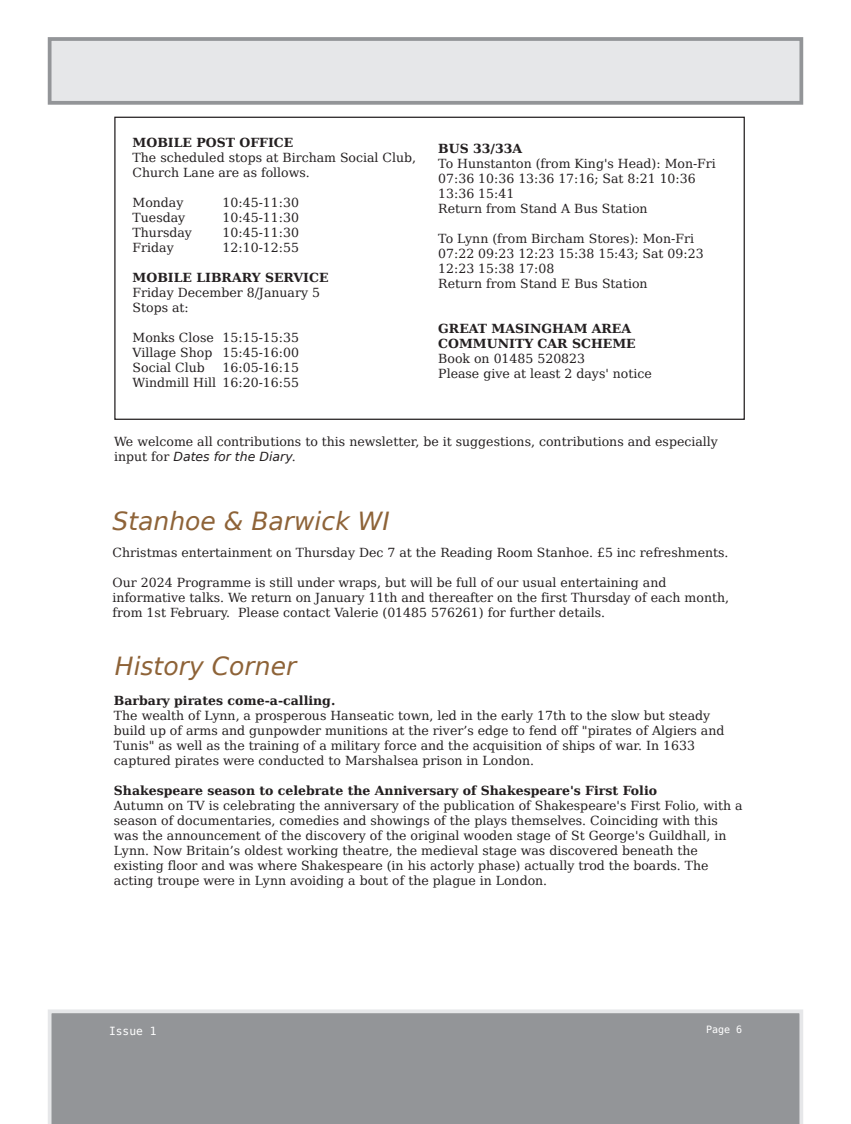
<style>
.page{position:relative;width:851px;height:1124px;background:#fff}
.page>*{position:absolute;margin:0;border:0;box-sizing:border-box;transform-origin:0 0}
.t1{font:italic 25px "Bitstream Vera Sans";color:#8e6338}
.t2{font:12.5px/15px "Bitstream Vera Serif";color:#231f20}
.t3{font:700 12.5px/15px "Bitstream Vera Serif";color:#231f20}
.t4{font:italic 12.5px "Bitstream Vera Sans";color:#231f20}
.t5{font:11.25px "Bitstream Vera Sans Mono";color:#fff}
.t6{font:10px "Bitstream Vera Sans Mono";color:#fff}
.s1{font-family:"Bitstream Vera Serif";font-style:normal}
</style>
<div class="page">
<div style="left:48px;top:1009px;width:755px;height:114px;background:#939598"></div>
<div style="left:50px;top:39px;width:751px;height:64px;background:#e6e7e9"></div>
<div style="left:48px;top:37px;width:755px;height:68px;border:4px solid #939598"></div>
<p class="t3" style="left:132px;top:135px;width:162px">MOBILE POST OFFICE</p>
<p class="t2" style="left:132px;top:150px;width:285px">The scheduled stops at Bircham Social Club,<br>Church Lane are as follows.</p>
<p class="t2" style="left:132px;top:195px;width:52px">Monday</p>
<p class="t2" style="left:222px;top:195px;width:78px">10:45-11:30</p>
<p class="t2" style="left:132px;top:210px;width:54px">Tuesday</p>
<p class="t2" style="left:222px;top:210px;width:78px">10:45-11:30</p>
<p class="t2" style="left:132px;top:225px;width:61px">Thursday</p>
<p class="t2" style="left:222px;top:225px;width:78px">10:45-11:30</p>
<p class="t2" style="left:132px;top:240px;width:43px">Friday</p>
<p class="t2" style="left:222px;top:240px;width:78px">12:10-12:55</p>
<p class="t3" style="left:132px;top:270px;width:197px">MOBILE LIBRARY SERVICE</p>
<p class="t2" style="left:132px;top:285px;width:189px">Friday December 8/January 5<br>Stops at:</p>
<p class="t2" style="left:132px;top:330px;width:168px;text-align:justify">Monks Close 15:15-15:35<br>Village Shop 15:45-16:00<br>Social Club</p>
<p class="t2" style="left:132px;top:360px;width:168px;text-align:right">16:05-16:15<br>Windmill Hill 16:20-16:55</p>
<p class="t3" style="left:438px;top:141px;width:85px">BUS 33/33A</p>
<p class="t2" style="left:438px;top:156px;width:279px">To Hunstanton (from King's Head): Mon-Fri<br>07:36 10:36 13:36 17:16; Sat 8:21 10:36<br>13:36 15:41<br>Return from Stand A Bus Station</p>
<p class="t2" style="left:438px;top:231px;width:267px">To Lynn (from Bircham Stores): Mon-Fri<br>07:22 09:23 12:23 15:38 15:43; Sat 09:23<br>12:23 15:38 17:08<br>Return from Stand E Bus Station</p>
<p class="t3" style="left:438px;top:321px;width:199px">GREAT MASINGHAM AREA<br>COMMUNITY CAR SCHEME</p>
<p class="t2" style="left:438px;top:351px;width:215px">Book on 01485 520823<br>Please give at least 2 days' notice</p>
<p class="t2" style="left:114px;top:434px;width:605px">We welcome all contributions to this newsletter, be it suggestions, contributions and especially</p>
<p class="t4" style="left:114px;top:449px;width:183px"><span class="s1">input for</span> Dates for the Diary<span class="s1">.</span></p>
<h1 class="t1" style="left:112px;top:506px;width:279px">Stanhoe &amp; Barwick WI</h1>
<p class="t2" style="left:113px;top:545px;width:617px">Christmas entertainment on Thursday Dec 7 at the Reading Room Stanhoe. £5 inc refreshments.</p>
<p class="t2" style="left:113px;top:575px;width:618px">Our 2024 Programme is still under wraps, but will be full of our usual entertaining and informative talks. We return on January 11th and thereafter on the first Thursday of each month, from 1st February. Please contact Valerie (01485 576261) for further details.</p>
<h1 class="t1" style="left:115px;top:652px;width:183px">History Corner</h1>
<p class="t3" style="left:114px;top:692px;width:223px">Barbary pirates come-a-calling.</p>
<p class="t2" style="left:114px;top:707px;width:612px">The wealth of Lynn, a prosperous Hanseatic town, led in the early 17th to the slow but steady build up of arms and gunpowder munitions at the river’s edge to fend off "pirates of Algiers and Tunis" as well as the training of a military force and the acquisition of ships of war. In 1633 captured pirates were conducted to Marshalsea prison in London.</p>
<p class="t3" style="left:114px;top:782px;width:544px">Shakespeare season to celebrate the Anniversary of Shakespeare's First Folio</p>
<p class="t2" style="left:114px;top:797px;width:630px">Autumn on TV is celebrating the anniversary of the publication of Shakespeare's First Folio, with a season of documentaries, comedies and showings of the plays themselves. Coinciding with this was the announcement of the discovery of the original wooden stage of St George's Guildhall, in Lynn. Now Britain’s oldest working theatre, the medieval stage was discovered beneath the existing floor and was where Shakespeare (in his actorly phase) actually trod the boards. The acting troupe were in Lynn avoiding a bout of the plague in London.</p>
<p class="t5" style="left:109px;top:1024px;width:49px">Issue 1</p>
<p class="t6" style="left:706px;top:1023px;width:38px">Page 6</p>
</div>
